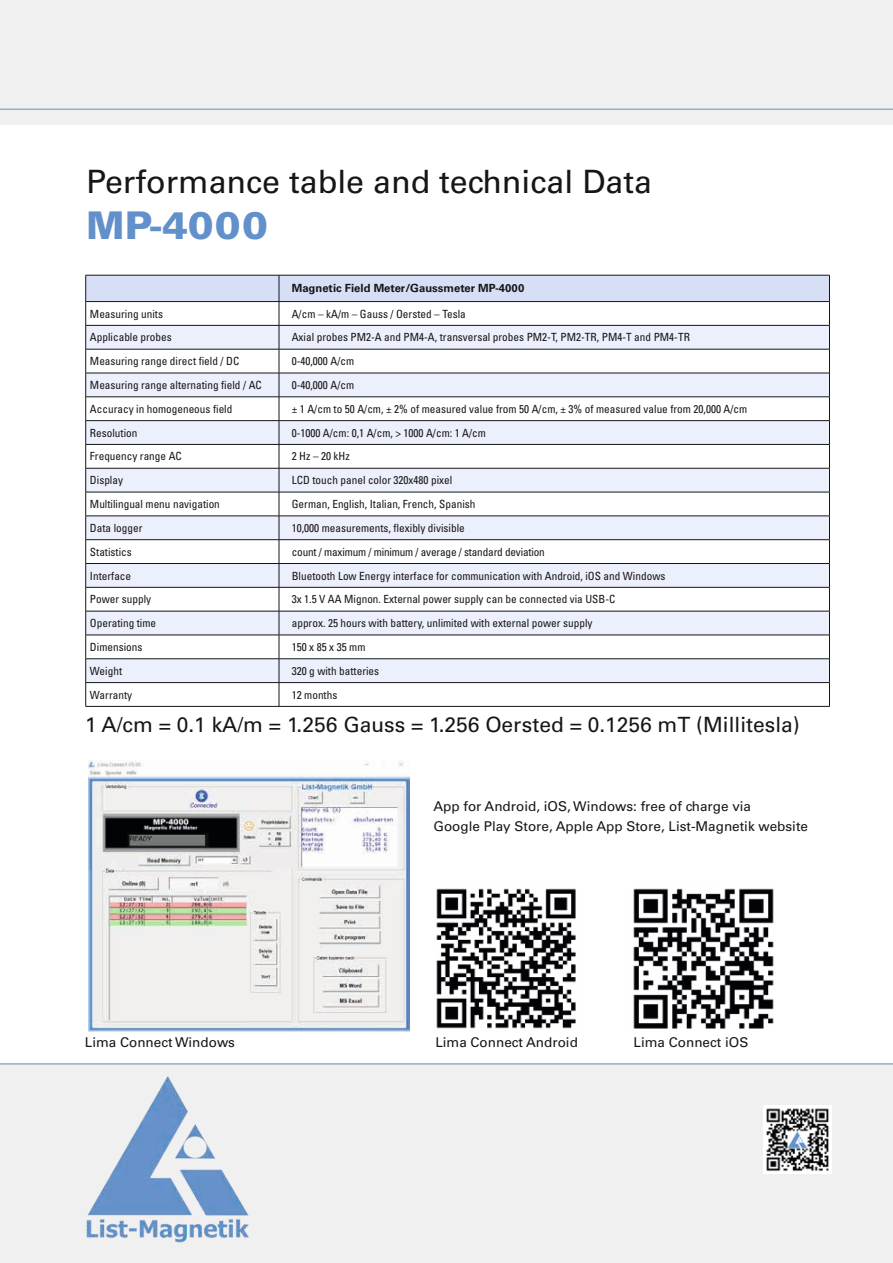
<style>
.page{position:relative;width:893px;height:1263px;background:#fff}
.page>*{position:absolute;margin:0;border:0;box-sizing:border-box;transform-origin:0 0}
.t1{font:900 38.25px "Univers LT Std";letter-spacing:.025em;color:#6290ca}
.t2{font:32.1px "Univers LT Std";color:#151616}
.t3{font:21px "Univers LT Std";color:#151616}
.t4{font:13.5px/19.5px "Univers LT Std";color:#151616}
.t5{font:condensed 11.25px "Univers LT Std";color:#151616}
.t6{font:700 11.25px "Univers LT Std";color:#151616}
</style>
<div class="page">
<div style="left:0;top:0;width:893px;height:124px;background:#f0f0f0"></div>
<hr style="left:0;top:109px;width:893px;height:1px;background:#6290ca">
<div style="left:0;top:1063px;width:893px;height:200px;background:#f0f0f0"></div>
<hr style="left:0;top:1063px;width:893px;height:1px;background:#6290ca">
<img style="left:86px;top:1076px;width:163px;height:167px">
<img style="left:763px;top:1106px;width:68px;height:68px">
<svg style="left:85px;top:275px;width:745px;height:431px"></svg>
<hr style="left:86px;top:706px;width:193px;height:1px;background:#151616">
<hr style="left:279px;top:706px;width:551px;height:1px;background:#151616">
<img style="left:88px;top:760px;width:322px;height:271px">
<img style="left:436px;top:888px;width:140px;height:141px">
<img style="left:633px;top:888px;width:141px;height:141px">
<h2 class="t2" style="left:86px;top:163px;width:567px">Performance table and technical Data</h2>
<h1 class="t1" style="left:86px;top:201px;width:183px">MP-4000</h1>
<p class="t6" style="left:292px;top:282px;width:234px">Magnetic Field Meter/Gaussmeter MP-4000</p>
<p class="t5" style="left:90px;top:306px;width:75px">Measuring units</p>
<p class="t5" style="left:292px;top:306px;width:176px">A/cm – kA/m – Gauss / Oersted – Tesla</p>
<p class="t5" style="left:90px;top:330px;width:83px">Applicable probes</p>
<p class="t5" style="left:292px;top:330px;width:400px">Axial probes PM2-A and PM4-A, transversal probes PM2-T, PM2-TR, PM4-T and PM4-TR</p>
<p class="t5" style="left:90px;top:354px;width:151px">Measuring range direct field / DC</p>
<p class="t5" style="left:292px;top:354px;width:64px">0-40,000 A/cm</p>
<p class="t5" style="left:90px;top:378px;width:173px">Measuring range alternating field / AC</p>
<p class="t5" style="left:292px;top:378px;width:64px">0-40,000 A/cm</p>
<p class="t5" style="left:90px;top:402px;width:144px">Accuracy in homogeneous field</p>
<p class="t5" style="left:292px;top:402px;width:457px">± 1 A/cm to 50 A/cm, ± 2% of measured value from 50 A/cm, ± 3% of measured value from 20,000 A/cm</p>
<p class="t5" style="left:90px;top:425px;width:49px">Resolution</p>
<p class="t5" style="left:292px;top:425px;width:196px">0-1000 A/cm: 0,1 A/cm, &gt; 1000 A/cm: 1 A/cm</p>
<p class="t5" style="left:90px;top:449px;width:93px">Frequency range AC</p>
<p class="t5" style="left:292px;top:449px;width:60px">2 Hz – 20 kHz</p>
<p class="t5" style="left:90px;top:473px;width:35px">Display</p>
<p class="t5" style="left:292px;top:473px;width:162px">LCD touch panel color 320x480 pixel</p>
<p class="t5" style="left:90px;top:497px;width:131px">Multilingual menu navigation</p>
<p class="t5" style="left:292px;top:497px;width:185px">German, English, Italian, French, Spanish</p>
<p class="t5" style="left:90px;top:521px;width:54px">Data logger</p>
<p class="t5" style="left:292px;top:521px;width:175px">10,000 measurements, flexibly divisible</p>
<p class="t5" style="left:90px;top:545px;width:43px">Statistics</p>
<p class="t5" style="left:292px;top:545px;width:255px">count / maximum / minimum / average / standard deviation</p>
<p class="t5" style="left:90px;top:568px;width:43px">Interface</p>
<p class="t5" style="left:292px;top:568px;width:375px">Bluetooth Low Energy interface for communication with Android, iOS and Windows</p>
<p class="t5" style="left:90px;top:592px;width:63px">Power supply</p>
<p class="t5" style="left:292px;top:592px;width:325px">3x 1.5 V AA Mignon. External power supply can be connected via USB-C</p>
<p class="t5" style="left:90px;top:616px;width:68px">Operating time</p>
<p class="t5" style="left:292px;top:616px;width:302px">approx. 25 hours with battery, unlimited with external power supply</p>
<p class="t5" style="left:90px;top:640px;width:54px">Dimensions</p>
<p class="t5" style="left:292px;top:640px;width:75px">150 x 85 x 35 mm</p>
<p class="t5" style="left:90px;top:664px;width:34px">Weight</p>
<p class="t5" style="left:292px;top:664px;width:89px">320 g with batteries</p>
<p class="t5" style="left:90px;top:687px;width:44px">Warranty</p>
<p class="t5" style="left:292px;top:687px;width:47px">12 months</p>
<h3 class="t3" style="left:85px;top:712px;width:716px">1 A/cm = 0.1 kA/m = 1.256 Gauss = 1.256 Oersted = 0.1256 mT (Millitesla)</h3>
<p class="t4" style="left:433px;top:797px;width:376px">App for Android, iOS, Windows: free of charge via<br>Google Play Store, Apple App Store, List-Magnetik website</p>
<p class="t4" style="left:85px;top:1032px;width:152px">Lima Connect Windows</p>
<p class="t4" style="left:435px;top:1032px;width:144px">Lima Connect Android</p>
<p class="t4" style="left:634px;top:1032px;width:116px">Lima Connect iOS</p>
</div>
